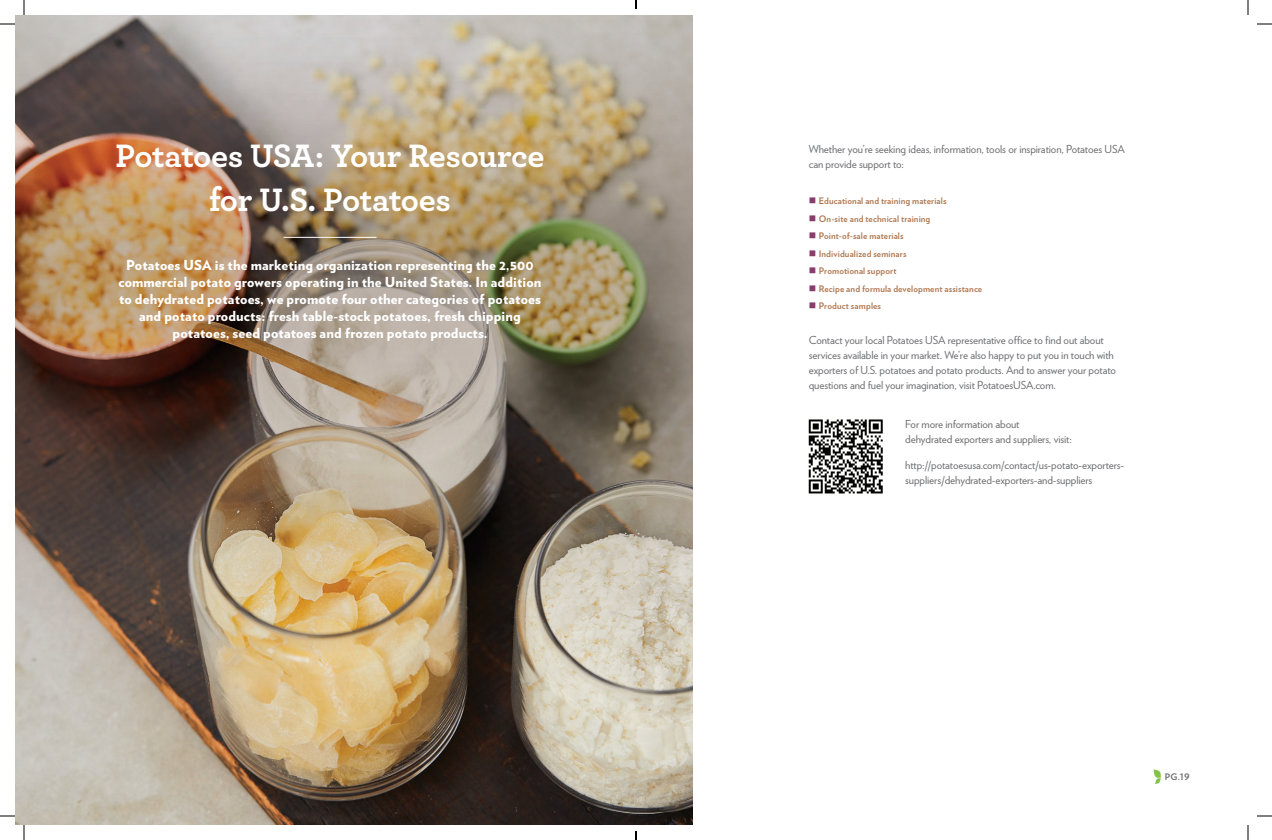
<style>
.page{position:relative;width:1272px;height:840px;background:#fff}
.page>*{position:absolute;margin:0;border:0;box-sizing:border-box;transform-origin:0 0}
.t1{font:700 34px/44px "Archer";letter-spacing:-.01em;color:#fff;text-align:center}
.t2{font:900 13.9px/17px "Verlag";letter-spacing:.01em;color:#fff;text-align:center}
.t3{font:11px/15px "Verlag";letter-spacing:-.01em;color:#6d6e71}
.t4{font:700 9px/17.5px "Verlag";letter-spacing:.015em;color:#b0764e}
.t5{font:700 9px "Verlag";color:#6d6e71}
</style>
<div class="page">
<svg style="left:1153px;top:770px;width:8px;height:14px"></svg>
<img style="left:15px;top:15px;width:678px;height:810px">
<hr style="left:284px;top:237px;width:93px;height:1px;background:#fff">
<svg style="left:808px;top:419px;width:75px;height:75px"></svg>
<svg style="left:809px;top:419px;width:74px;height:74px"></svg>
<svg style="left:0;top:23px;width:15px;height:2px"></svg>
<svg style="left:1257px;top:23px;width:15px;height:2px"></svg>
<svg style="left:0;top:815px;width:15px;height:2px"></svg>
<svg style="left:1257px;top:815px;width:15px;height:2px"></svg>
<svg style="left:23px;top:0;width:2px;height:15px"></svg>
<svg style="left:23px;top:825px;width:2px;height:15px"></svg>
<svg style="left:1247px;top:0;width:2px;height:15px"></svg>
<svg style="left:1247px;top:825px;width:2px;height:15px"></svg>
<svg style="left:635px;top:0;width:2px;height:9px"></svg>
<svg style="left:635px;top:831px;width:2px;height:9px"></svg>
<h1 class="t1" style="left:115px;top:135px;width:431px">Potatoes USA: Your Resource for U.S. Potatoes</h1>
<p class="t3" style="left:809px;top:142px;width:318px">Whether you’re seeking ideas, information, tools or inspiration, Potatoes USA can provide support to:</p>
<p class="t4" style="left:819px;top:193px;width:165px">Educational and training materials<br>On-site and technical training<br>Point-of-sale materials<br>Individualized seminars<br>Promotional support<br>Recipe and formula development assistance<br>Product samples</p>
<p class="t3" style="left:809px;top:333px;width:309px">Contact your local Potatoes USA representative office to find out about services available in your market. We’re also happy to put you in touch with exporters of U.S. potatoes and potato products. And to answer your potato questions and fuel your imagination, visit PotatoesUSA.com.</p>
<p class="t2" style="left:119px;top:258px;width:425px">Potatoes USA is the marketing organization representing the 2,500 commercial potato growers operating in the United States. In addition to dehydrated potatoes, we promote four other categories of potatoes and potato products: fresh table-stock potatoes, fresh chipping potatoes, seed potatoes and frozen potato products.</p>
<p class="t3" style="left:905px;top:417px;width:168px">For more information about<br>dehydrated exporters and suppliers, visit:</p>
<p class="t3" style="left:905px;top:458px;width:221px">http://potatoesusa.com/contact/us-potato-exporters&shy;suppliers/dehydrated-exporters-and-suppliers</p>
<p class="t5" style="left:1165px;top:773px;width:27px">PG.19</p>
</div>
